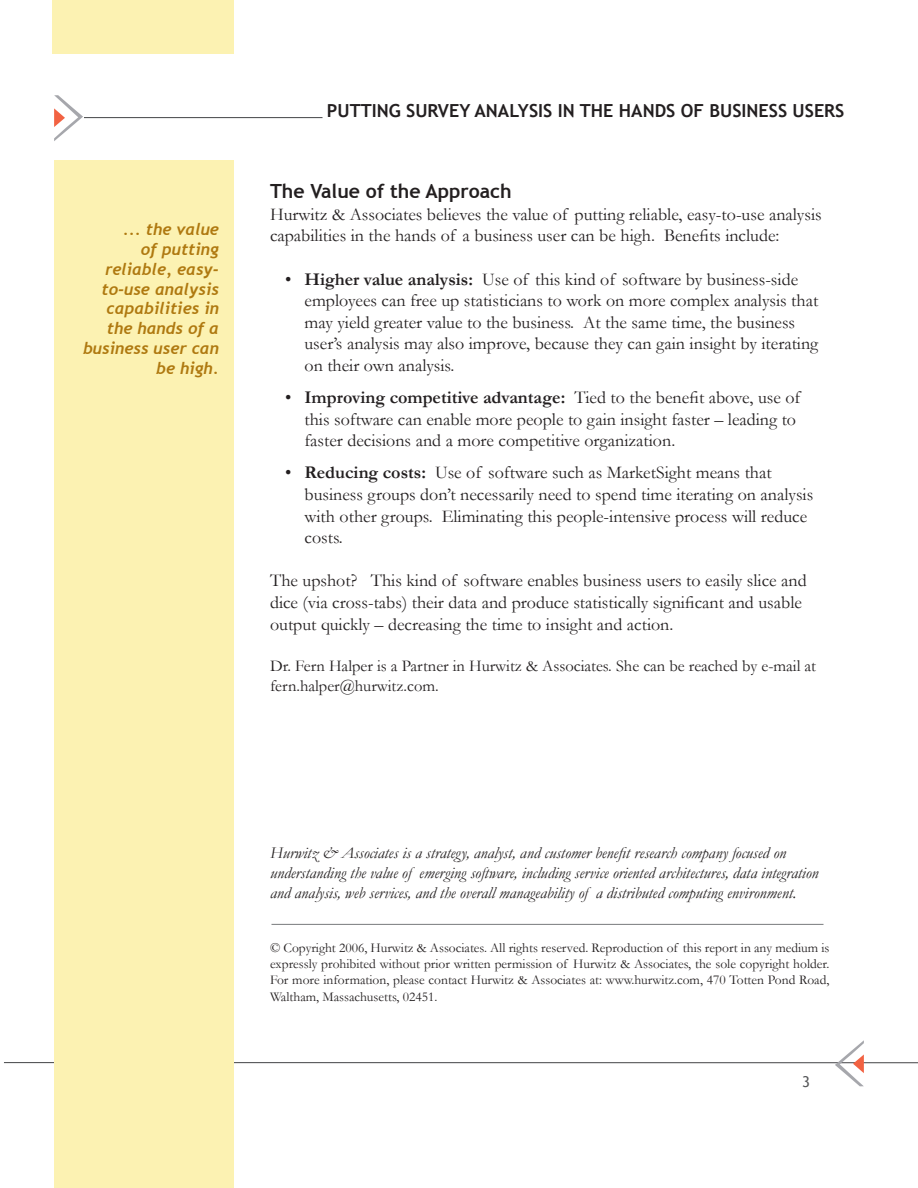
<style>
.page{position:relative;width:918px;height:1188px;background:#fff}
.page>*{position:absolute;margin:0;border:0;box-sizing:border-box;transform-origin:0 0}
.t1{font:700 19.5px "Trebuchet MS";color:#231f20}
.t2{font:18px/21.6px "Garamond";color:#231f20}
.t3{font:700 18px "Trebuchet MS";color:#231f20}
.t4{font:italic 16.5px/19.8px "Garamond";color:#231f20}
.t5{font:italic 700 16.5px/19.8px "Trebuchet";color:#af7910;text-align:right}
.t6{font:16.5px/19.8px "Garamond";color:#231f20}
.t7{font:15px "Trebuchet MS";color:#57585a}
.t8{font:13.5px/16.5px "Garamond";color:#231f20;text-align:justify}
.s1{font-weight:700}
</style>
<div class="page">
<hr style="left:4px;top:1062px;width:914px;height:1px;background:#57585a">
<hr style="left:272px;top:924px;width:552px;height:1px;background:#787a7d">
<svg style="left:830px;top:1040px;width:53px;height:46px"></svg>
<div style="left:54px;top:160px;width:180px;height:1028px;background:#fcf2b2"></div>
<div style="left:53px;top:0;width:181px;height:54px;background:#fcf2b2"></div>
<svg style="left:54px;top:95px;width:29px;height:46px"></svg>
<hr style="left:84px;top:117px;width:238px;height:1px;background:#57585a">
<p class="t5" style="left:83px;top:220px;width:137px">... the value<br>of putting reliable, easy&shy;to-use analysis capabilities in the hands of a business user can be high.</p>
<p class="t3" style="left:327px;top:99px;width:23px">PUTT</p>
<p class="t3" style="left:372px;top:99px;width:473px">ING SURVEY ANALYSIS IN TH E HANDS OF BUSINESS USERS</p>
<p class="t1" style="left:270px;top:179px;width:243px">THE VALUE OF THE APPROACH</p>
<p class="t2" style="left:270px;top:203px;width:553px">Hurwitz &amp; Associates believes the value of putting reliable, easy-to-use analysis capabilities in the hands of a business user can be high. Benefits include:</p>
<p class="t2" style="left:304px;top:268px;width:515px;text-indent:-20px">• <span class="s1">Higher value analysis:</span> Use of this kind of software by business-side employees can free up statisticians to work on more complex analysis that may yield greater value to the business. At the same time, the business user’s analysis may also improve, because they can gain insight by iterating on their own analysis.</p>
<p class="t2" style="left:304px;top:386px;width:497px;text-indent:-20px">• <span class="s1">Improving competitive advantage:</span> Tied to the benefit above, use of this software can enable more people to gain insight faster – leading to faster decisions and a more competitive organization.</p>
<p class="t2" style="left:304px;top:462px;width:510px;text-indent:-20px">• <span class="s1">Reducing costs:</span> Use of software such as MarketSight means that business groups don’t necessarily need to spend time iterating on analysis with other groups. Eliminating this people-intensive process will reduce costs.</p>
<p class="t2" style="left:270px;top:570px;width:538px">The upshot? This kind of software enables business users to easily slice and dice (via cross-tabs) their data and produce statistically significant and usable output quickly – decreasing the time to insight and action.</p>
<p class="t6" style="left:270px;top:656px;width:548px">Dr. Fern Halper is a Partner in Hurwitz &amp; Associates. She can be reached by e-mail at fern.halper@hurwitz.com.</p>
<p class="t4" style="left:270px;top:843px;width:550px">Hurwitz &amp; Associates is a strategy, analyst, and customer benefit research company focused on understanding the value of emerging software, including service oriented architectures, data integration and analysis, web services, and the overall manageability of a distributed computing environment.</p>
<p class="t8" style="left:270px;top:939px;width:561px">© Copyright 2006, Hurwitz &amp; Associates. All rights reserved. Reproduction of this report in any medium is expressly prohibited without prior written permission of Hurwitz &amp; Associates, the sole copyright holder.<br>For more information, please contact Hurwitz &amp; Associates at: www.hurwitz.com, 470 Totten Pond Road, Waltham, Massachusetts, 02451.</p>
<p class="t7" style="left:802px;top:1072px;width:9px">3</p>
</div>
